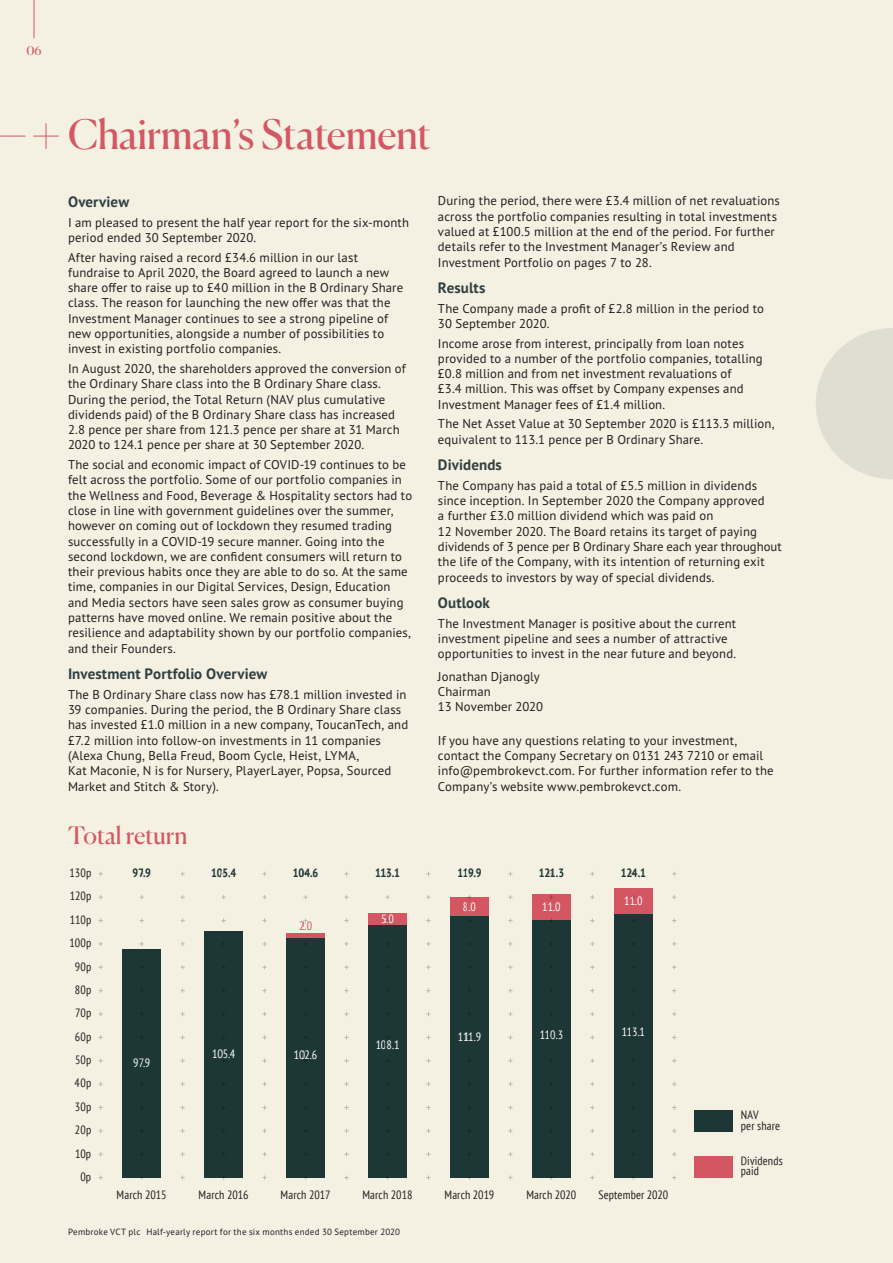
<style>
.page{position:relative;width:893px;height:1263px;background:#f4f0e2}
.page>*{position:absolute;margin:0;border:0;box-sizing:border-box;transform-origin:0 0}
.t1{font:40.5px "Canela";letter-spacing:-.015em;color:#d45863}
.t2{font:24px "Canela";color:#d45863}
.t3{font:700 15px "PT Sans Pro";letter-spacing:.005em;color:#304041}
.t4{font:12.75px/15.3px "PT Sans Pro";letter-spacing:.01em;color:#231f20}
.t5{font:condensed 12px/23.4px "PT Sans";letter-spacing:.01em;color:#231f20}
.t6{font:condensed 12px "PT Sans";letter-spacing:-.01em;color:#fff}
.t7{font:700 condensed 12px "PT Sans";letter-spacing:-.015em;color:#1c3736}
.t8{font:condensed 12px "PT Sans";color:#d45662}
.t9{font:12px "Canela";color:#d45863}
.t10{font:9px "PT Sans Pro";letter-spacing:.025em;color:#231f20}
</style>
<div class="page">
<svg style="left:0;top:136px;width:26px;height:1px"></svg>
<svg style="left:33px;top:123px;width:26px;height:26px"></svg>
<svg style="left:816px;top:328px;width:77px;height:151px"></svg>
<div style="left:286px;top:938px;width:39px;height:240px;background:#1c3736"></div>
<div style="left:286px;top:933px;width:39px;height:5px;background:#d45662"></div>
<div style="left:368px;top:925px;width:39px;height:253px;background:#1c3736"></div>
<div style="left:368px;top:913px;width:39px;height:12px;background:#d45662"></div>
<div style="left:204px;top:931px;width:39px;height:247px;background:#1c3736"></div>
<div style="left:123px;top:949px;width:38px;height:229px;background:#1c3736"></div>
<div style="left:450px;top:916px;width:39px;height:262px;background:#1c3736"></div>
<div style="left:450px;top:897px;width:39px;height:19px;background:#d45662"></div>
<div style="left:532px;top:920px;width:38px;height:258px;background:#1c3736"></div>
<div style="left:532px;top:894px;width:38px;height:26px;background:#d45662"></div>
<div style="left:614px;top:913px;width:38px;height:265px;background:#1c3736"></div>
<div style="left:614px;top:888px;width:38px;height:25px;background:#d45662"></div>
<div style="left:694px;top:1110px;width:38px;height:22px;background:#1c3736"></div>
<div style="left:694px;top:1156px;width:38px;height:21px;background:#d45662"></div>
<svg style="left:99px;top:872px;width:4px;height:4px"></svg>
<svg style="left:99px;top:895px;width:4px;height:4px"></svg>
<svg style="left:99px;top:942px;width:4px;height:4px"></svg>
<svg style="left:99px;top:1012px;width:4px;height:4px"></svg>
<svg style="left:99px;top:1082px;width:4px;height:4px"></svg>
<svg style="left:99px;top:1129px;width:4px;height:4px"></svg>
<svg style="left:262px;top:942px;width:5px;height:4px"></svg>
<svg style="left:262px;top:1012px;width:5px;height:4px"></svg>
<svg style="left:262px;top:1082px;width:5px;height:4px"></svg>
<svg style="left:262px;top:1129px;width:5px;height:4px"></svg>
<svg style="left:303px;top:895px;width:5px;height:4px"></svg>
<svg style="left:344px;top:872px;width:5px;height:4px"></svg>
<svg style="left:344px;top:895px;width:5px;height:4px"></svg>
<svg style="left:344px;top:942px;width:5px;height:4px"></svg>
<svg style="left:344px;top:1012px;width:5px;height:4px"></svg>
<svg style="left:344px;top:1082px;width:5px;height:4px"></svg>
<svg style="left:344px;top:1129px;width:5px;height:4px"></svg>
<svg style="left:385px;top:872px;width:5px;height:4px"></svg>
<svg style="left:385px;top:895px;width:5px;height:4px"></svg>
<svg style="left:426px;top:872px;width:5px;height:4px"></svg>
<svg style="left:426px;top:895px;width:5px;height:4px"></svg>
<svg style="left:426px;top:942px;width:5px;height:4px"></svg>
<svg style="left:426px;top:1012px;width:5px;height:4px"></svg>
<svg style="left:426px;top:1082px;width:5px;height:4px"></svg>
<svg style="left:426px;top:1129px;width:5px;height:4px"></svg>
<svg style="left:467px;top:895px;width:5px;height:4px"></svg>
<svg style="left:672px;top:872px;width:4px;height:4px"></svg>
<svg style="left:672px;top:895px;width:4px;height:4px"></svg>
<svg style="left:672px;top:942px;width:4px;height:4px"></svg>
<svg style="left:672px;top:1012px;width:4px;height:4px"></svg>
<svg style="left:672px;top:1082px;width:4px;height:4px"></svg>
<svg style="left:672px;top:1129px;width:4px;height:4px"></svg>
<hr style="left:34px;top:0;width:1px;height:38px;background:#d45863">
<p class="t9" style="left:26px;top:42px;width:17px">06</p>
<h1 class="t1" style="left:68px;top:103px;width:364px">Chairman’s Statement</h1>
<p class="t3" style="left:68px;top:192px;width:63px">Overview</p>
<p class="t4" style="left:68px;top:214px;width:343px">I am pleased to present the half year report for the six-month period ended 30 September 2020.</p>
<p class="t4" style="left:68px;top:249px;width:337px">After having raised a record £34.6 million in our last fundraise to April 2020, the Board agreed to launch a new share offer to raise up to £40 million in the B Ordinary Share class. The reason for launching the new offer was that the Investment Manager continues to see a strong pipeline of new opportunities, alongside a number of possibilities to invest in existing portfolio companies.</p>
<p class="t4" style="left:68px;top:360px;width:339px">In August 2020, the shareholders approved the conversion of the Ordinary Share class into the B Ordinary Share class.<br>During the period, the Total Return (NAV plus cumulative dividends paid) of the B Ordinary Share class has increased 2.8 pence per share from 121.3 pence per share at 31 March 2020 to 124.1 pence per share at 30 September 2020.</p>
<p class="t4" style="left:68px;top:456px;width:346px">The social and economic impact of COVID-19 continues to be felt across the portfolio. Some of our portfolio companies in the Wellness and Food, Beverage &amp; Hospitality sectors had to close in line with government guidelines over the summer, however on coming out of lockdown they resumed trading successfully in a COVID-19 secure manner. Going into the second lockdown, we are confident consumers will return to their previous habits once they are able to do so. At the same time, companies in our Digital Services, Design, Education and Media sectors have seen sales grow as consumer buying patterns have moved online. We remain positive about the resilience and adaptability shown by our portfolio companies, and their Founders.</p>
<p class="t3" style="left:68px;top:664px;width:201px">Investment Portfolio Overview</p>
<p class="t4" style="left:68px;top:686px;width:342px">The B Ordinary Share class now has £78.1 million invested in 39 companies. During the period, the B Ordinary Share class has invested £1.0 million in a new company, ToucanTech, and £7.2 million into follow-on investments in 11 companies (Alexa Chung, Bella Freud, Boom Cycle, Heist, LYMA,<br>Kat Maconie, N is for Nursery, PlayerLayer, Popsa, Sourced Market and Stitch &amp; Story).</p>
<h2 class="t2" style="left:68px;top:816px;width:121px">Total return</h2>
<p class="t4" style="left:438px;top:193px;width:343px">During the period, there were £3.4 million of net revaluations across the portfolio companies resulting in total investments valued at £100.5 million at the end of the period. For further details refer to the Investment Manager’s Review and Investment Portfolio on pages 7 to 28.</p>
<p class="t3" style="left:438px;top:278px;width:49px">Results</p>
<p class="t4" style="left:438px;top:300px;width:327px">The Company made a profit of £2.8 million in the period to<br>30 September 2020.</p>
<p class="t4" style="left:438px;top:335px;width:326px">Income arose from interest, principally from loan notes provided to a number of the portfolio companies, totalling £0.8 million and from net investment revaluations of<br>£3.4 million. This was offset by Company expenses and Investment Manager fees of £1.4 million.</p>
<p class="t4" style="left:438px;top:416px;width:338px">The Net Asset Value at 30 September 2020 is £113.3 million, equivalent to 113.1 pence per B Ordinary Share.</p>
<p class="t3" style="left:438px;top:455px;width:65px">Dividends</p>
<p class="t4" style="left:438px;top:477px;width:345px">The Company has paid a total of £5.5 million in dividends since inception. In September 2020 the Company approved<br>a further £3.0 million dividend which was paid on<br>12 November 2020. The Board retains its target of paying dividends of 3 pence per B Ordinary Share each year throughout the life of the Company, with its intention of returning exit proceeds to investors by way of special dividends.</p>
<p class="t3" style="left:438px;top:593px;width:53px">Outlook</p>
<p class="t4" style="left:438px;top:615px;width:300px">The Investment Manager is positive about the current investment pipeline and sees a number of attractive opportunities to invest in the near future and beyond.</p>
<p class="t4" style="left:438px;top:668px;width:107px">Jonathan Djanogly<br>Chairman<br>13 November 2020</p>
<p class="t4" style="left:438px;top:732px;width:337px">If you have any questions relating to your investment, contact the Company Secretary on 0131 243 7210 or email info@pembrokevct.com. For further information refer to the Company’s website www.pembrokevct.com.</p>
<p class="t5" style="left:70px;top:861px;width:23px">130p<br>120p</p>
<p class="t5" style="left:69px;top:931px;width:23px">100p</p>
<p class="t5" style="left:70px;top:907px;width:23px">110p</p>
<p class="t5" style="left:75px;top:954px;width:18px">90p</p>
<p class="t5" style="left:75px;top:1001px;width:18px">70p</p>
<p class="t5" style="left:75px;top:1048px;width:18px">50p</p>
<p class="t5" style="left:75px;top:978px;width:18px">80p</p>
<p class="t5" style="left:75px;top:1024px;width:18px">60p</p>
<p class="t5" style="left:75px;top:1071px;width:18px">40p<br>30p</p>
<p class="t5" style="left:75px;top:1118px;width:18px">20p</p>
<p class="t5" style="left:80px;top:1165px;width:12px">0p</p>
<p class="t5" style="left:75px;top:1141px;width:18px">10p</p>
<p class="t7" style="left:132px;top:864px;width:20px">97.9</p>
<p class="t7" style="left:211px;top:864px;width:26px">105.4</p>
<p class="t7" style="left:293px;top:864px;width:27px">104.6</p>
<p class="t7" style="left:375px;top:864px;width:26px">113.1</p>
<p class="t7" style="left:457px;top:864px;width:26px">119.9</p>
<p class="t7" style="left:539px;top:864px;width:27px">121.3</p>
<p class="t7" style="left:621px;top:864px;width:26px">124.1</p>
<p class="t6" style="left:624px;top:893px;width:20px">11.0</p>
<p class="t6" style="left:463px;top:899px;width:15px">8.0</p>
<p class="t6" style="left:542px;top:899px;width:20px">11.0</p>
<p class="t6" style="left:381px;top:911px;width:14px">5.0</p>
<p class="t8" style="left:299px;top:918px;width:15px">2.0</p>
<p class="t6" style="left:133px;top:1055px;width:19px">97.9</p>
<p class="t6" style="left:212px;top:1046px;width:25px">105.4</p>
<p class="t6" style="left:294px;top:1047px;width:25px">102.6</p>
<p class="t6" style="left:376px;top:1037px;width:25px">108.1</p>
<p class="t6" style="left:458px;top:1029px;width:25px">111.9</p>
<p class="t6" style="left:540px;top:1027px;width:25px">110.3</p>
<p class="t6" style="left:622px;top:1024px;width:25px">113.1</p>
<p class="t5" style="left:117px;top:1183px;width:52px">March 2015</p>
<p class="t5" style="left:199px;top:1183px;width:51px">March 2016</p>
<p class="t5" style="left:281px;top:1183px;width:51px">March 2017</p>
<p class="t5" style="left:362px;top:1183px;width:51px">March 2018</p>
<p class="t5" style="left:444px;top:1183px;width:51px">March 2019</p>
<p class="t5" style="left:526px;top:1183px;width:51px">March 2020</p>
<p class="t5" style="left:598px;top:1183px;width:71px">September 2020</p>
<p class="t10" style="left:68px;top:1225px;width:334px">Pembroke VCT plc Half-yearly report for the six months ended 30 September 2020</p>
<p class="t5" style="left:741px;top:1109px;width:41px;line-height:10.5px">NAV<br>per share</p>
<p class="t5" style="left:741px;top:1155px;width:43px;line-height:10.5px">Dividends paid</p>
</div>
